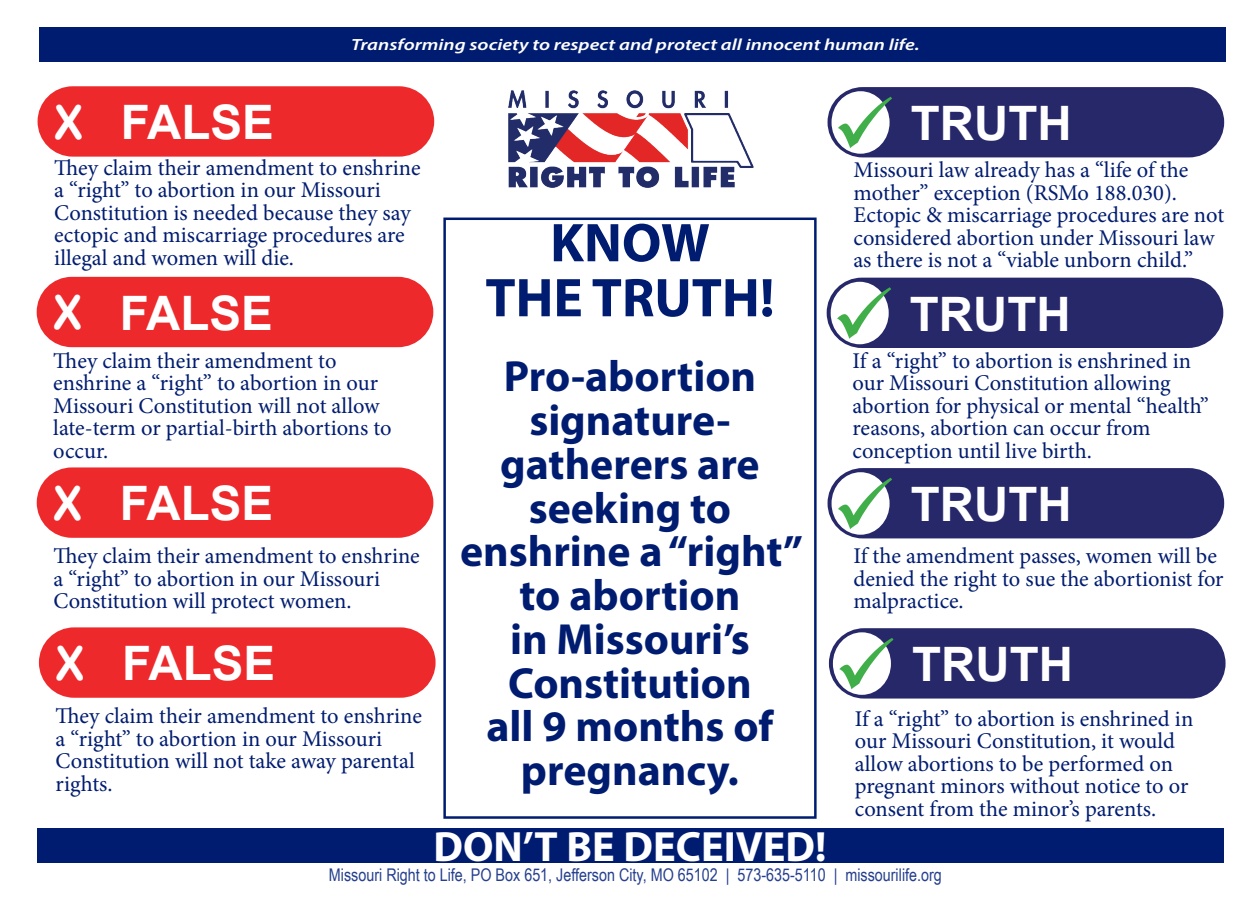
<style>
.page{position:relative;width:1260px;height:900px;background:#fff}
.page>*{position:absolute;margin:0;border:0;box-sizing:border-box;transform-origin:0 0}
.t1{font:700 55px/55px "Myriad Pro";color:#001c70;text-align:center}
.t2{font:700 47.5px "Arial";color:#fff}
.t3{font:47px "Arial Rounded MT Bold";color:#fff}
.t4{font:700 43.75px/43.8px "Myriad Pro";color:#001c70;text-align:center}
.t5{font:700 42.5px "Myriad Pro";color:#fff}
.t6{font:22.5px/22.5px "Minion Pro";color:#001c70}
.t7{font:17.5px "Arial Narrow";color:#253f8e}
.t8{font:italic 600 16.25px "Myriad Pro";color:#fff;scale:1.25 1}
</style>
<div class="page">
<div style="left:39px;top:28px;width:1187px;height:34px;background:#001c70"></div>
<div style="left:37px;top:829px;width:1186px;height:34px;background:#001c70"></div>
<div style="left:38px;top:86px;width:396px;height:71px;background:#ee292c;border-radius:35px"></div>
<div style="left:828px;top:87px;width:396px;height:70px;background:#27286a;border-radius:35px"></div>
<div style="left:832px;top:91px;width:58px;height:63px;background:#fff;border-radius:50%"></div>
<div style="left:37px;top:277px;width:396px;height:70px;background:#ee292c;border-radius:35px"></div>
<div style="left:827px;top:278px;width:396px;height:70px;background:#27286a;border-radius:35px"></div>
<div style="left:831px;top:282px;width:58px;height:62px;background:#fff;border-radius:50%"></div>
<div style="left:39px;top:627px;width:397px;height:71px;background:#ee292c;border-radius:35px"></div>
<div style="left:829px;top:628px;width:397px;height:71px;background:#27286a;border-radius:35px"></div>
<div style="left:833px;top:632px;width:58px;height:63px;background:#fff;border-radius:50%"></div>
<div style="left:443px;top:218px;width:374px;height:601px;border:2px solid #001c70"></div>
<img style="left:508px;top:90px;width:245px;height:97px">
<div style="left:37px;top:467px;width:396px;height:71px;background:#ee292c;border-radius:35px"></div>
<div style="left:828px;top:468px;width:396px;height:70px;background:#27286a;border-radius:35px"></div>
<div style="left:832px;top:472px;width:58px;height:63px;background:#fff;border-radius:50%"></div>
<svg style="left:838px;top:96px;width:52px;height:52px"></svg>
<svg style="left:837px;top:286px;width:52px;height:53px"></svg>
<svg style="left:839px;top:637px;width:52px;height:52px"></svg>
<svg style="left:838px;top:477px;width:52px;height:52px"></svg>
<p class="t8" style="left:351px;top:34px;width:456px">Transforming society to respect and protect all innocent human life.</p>
<p class="t2" style="left:121px;top:89px;width:155px">FALSE</p>
<p class="t6" style="left:54px;top:156px;width:368px">They claim their amendment to enshrine a “right” to abortion in our Missouri Constitution is needed because they say ectopic and miscarriage procedures are illegal and women will die.</p>
<p class="t3" style="left:54px;top:94px;width:30px">X</p>
<p class="t2" style="left:911px;top:90px;width:162px">TRUTH</p>
<p class="t6" style="left:853px;top:159px;width:372px">Missouri law already has a “life of the mother” exception (RSMo 188.030).<br>Ectopic &amp; miscarriage procedures are not considered abortion under Missouri law as there is not a “viable unborn child.”</p>
<p class="t2" style="left:120px;top:280px;width:155px">FALSE</p>
<p class="t6" style="left:53px;top:349px;width:340px">They claim their amendment to enshrine a “right” to abortion in our<br>Missouri Constitution will not allow late-term or partial-birth abortions to occur.</p>
<p class="t1" style="left:485px;top:213px;width:291px">KNOW<br>THE TRUTH!</p>
<p class="t3" style="left:53px;top:285px;width:30px">X</p>
<p class="t2" style="left:910px;top:280px;width:162px">TRUTH</p>
<p class="t6" style="left:853px;top:349px;width:358px">If a “right” to abortion is enshrined in our Missouri Constitution allowing abortion for physical or mental “health” reasons, abortion can occur from conception until live birth.</p>
<p class="t4" style="left:460px;top:353px;width:344px">Pro-abortion signature&shy;gatherers are seeking to enshrine a “right” to abortion<br>in Missouri’s<br>Constitution<br>all 9 months of pregnancy.</p>
<p class="t2" style="left:120px;top:470px;width:155px">FALSE</p>
<p class="t6" style="left:53px;top:545px;width:368px">They claim their amendment to enshrine a “right” to abortion in our Missouri<br>Constitution will protect women.</p>
<p class="t3" style="left:54px;top:476px;width:30px">X</p>
<p class="t2" style="left:911px;top:471px;width:162px">TRUTH</p>
<p class="t6" style="left:853px;top:545px;width:372px">If the amendment passes, women will be denied the right to sue the abortionist for malpractice.</p>
<p class="t2" style="left:122px;top:630px;width:155px">FALSE</p>
<p class="t6" style="left:56px;top:705px;width:368px">They claim their amendment to enshrine a “right” to abortion in our Missouri<br>Constitution will not take away parental rights.</p>
<p class="t3" style="left:56px;top:636px;width:30px">X</p>
<p class="t2" style="left:912px;top:631px;width:162px">TRUTH</p>
<p class="t6" style="left:855px;top:708px;width:340px">If a “right” to abortion is enshrined in our Missouri Constitution, it would allow abortions to be performed on pregnant minors without notice to or consent from the minor’s parents.</p>
<p class="t5" style="left:433px;top:819px;width:395px">DON’T BE DECEIVED!</p>
<p class="t7" style="left:329px;top:862px;width:614px">Missouri Right to Life, PO Box 651, Jefferson City, MO 65102 | 573-635-5110 | missourilife.org</p>
</div>
